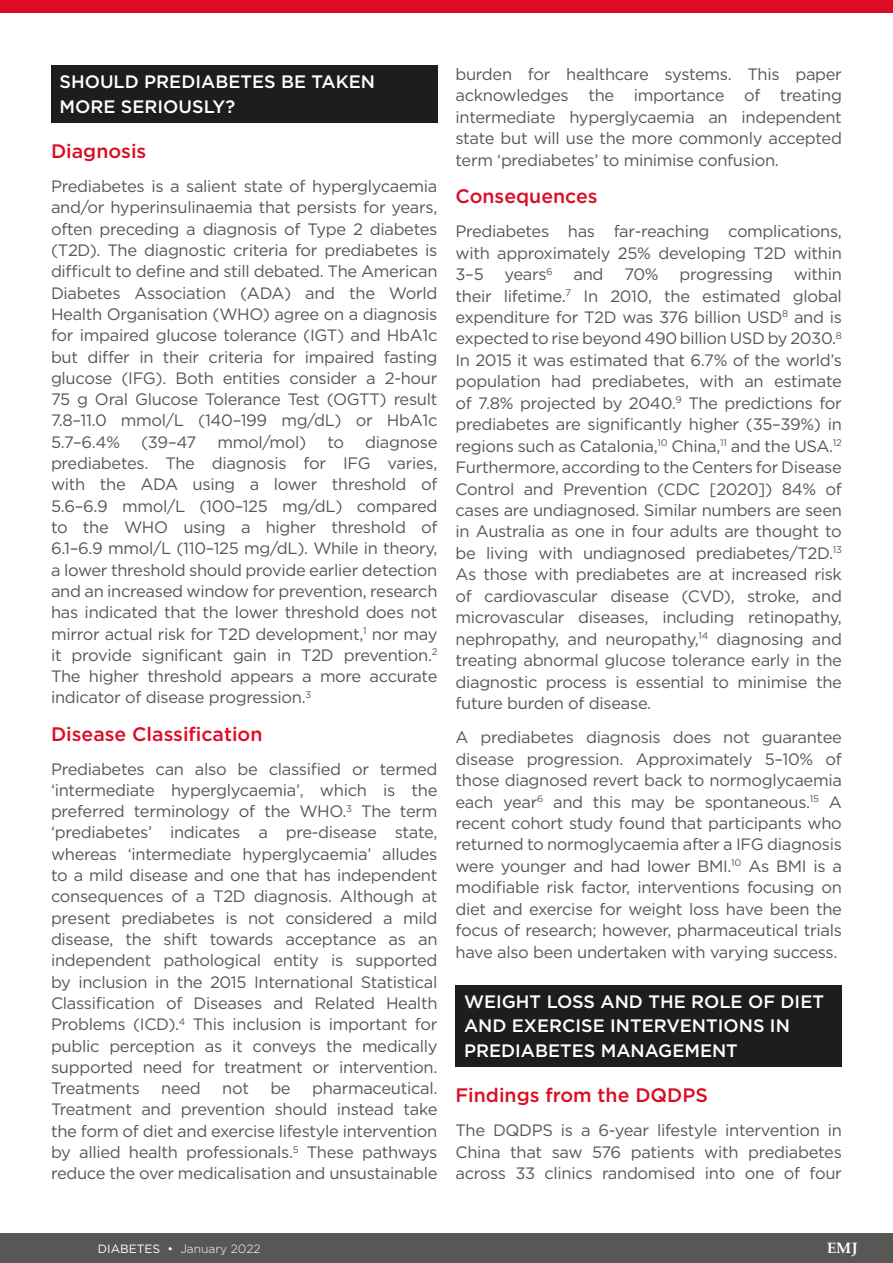
<style>
.page{position:relative;width:893px;height:1263px;background:#fff}
.page>*{position:absolute;margin:0;border:0;box-sizing:border-box;transform-origin:0 0}
.H2__Heading_2{font:500 19.5px "Gotham";color:#dc0c23}
.H1__Heading_1{font:500 18px/24.5px "Gotham";color:#fff}
.Body_Text__Justifica{font:16.5px/21.3px "Gotham";letter-spacing:-.02em;color:#575756;text-align:justify}
.t1{font:700 15px "Palatino Linotype";color:#fff}
.t2{font:300 12px "Gotham";color:#fff}
.s1{font-weight:400}
</style>
<div class="page">
<div style="left:0;top:0;width:893px;height:13px;background:#dc0c23"></div>
<div style="left:0;top:1233px;width:893px;height:30px;background:#575756"></div>
<div style="left:51px;top:65px;width:386px;height:57px;background:#1d1d1d"></div>
<div style="left:455px;top:985px;width:387px;height:81px;background:#1d1d1d"></div>
<p class="H1__Heading_1" style="left:60px;top:69px;width:317px">SHOULD PREDIABETES BE TAKEN<br>MORE SERIOUSLY?</p>
<p class="H2__Heading_2" style="left:51px;top:138px;width:97px">Diagnosis</p>
<p class="Body_Text__Justifica" style="left:51px;top:175px;width:388px">Prediabetes is a salient state of hyperglycaemia and/or hyperinsulinaemia that persists for years, often preceding a diagnosis of Type 2 diabetes (T2D). The diagnostic criteria for prediabetes is difficult to define and still debated. The American Diabetes Association (ADA) and the World Health Organisation (WHO) agree on a diagnosis for impaired glucose tolerance (IGT) and HbA1c but differ in their criteria for impaired fasting glucose (IFG). Both entities consider a 2-hour 75 g Oral Glucose Tolerance Test (OGTT) result 7.8–11.0 mmol/L (140–199 mg/dL) or HbA1c 5.7–6.4%</p>
<p class="Body_Text__Justifica" style="left:141px;top:431px;width:57px">(39–47</p>
<p class="Body_Text__Justifica" style="left:217px;top:431px;width:91px">mmol/mol)</p>
<p class="Body_Text__Justifica" style="left:327px;top:431px;width:18px">to</p>
<p class="Body_Text__Justifica" style="left:51px;top:431px;width:388px;text-indent:314px">diagnose prediabetes. The diagnosis for IFG varies, with the ADA using a lower threshold of 5.6–6.9 mmol/L (100–125 mg/dL) compared to the WHO using a higher threshold of 6.1–6.9 mmol/L (110–125 mg/dL). While in theory, a lower threshold should provide earlier detection and an increased window for prevention, research has indicated that the lower threshold does not mirror actual risk for T2D development,<sup>1</sup> nor may it provide significant gain in T2D prevention.<sup>2<br></sup>The higher threshold appears a more accurate indicator of disease progression.<sup>3</sup></p>
<p class="H2__Heading_2" style="left:51px;top:721px;width:213px">Disease Classification</p>
<p class="Body_Text__Justifica" style="left:51px;top:758px;width:388px">Prediabetes can also be classified or termed ‘intermediate hyperglycaemia’, which is the preferred terminology of the WHO.<sup>3</sup> The term ‘prediabetes’ indicates a pre-disease state, whereas ‘intermediate hyperglycaemia’ alludes to a mild disease and one that has independent consequences of a T2D diagnosis. Although at present prediabetes is not considered a mild disease, the shift towards acceptance as an independent pathological entity is supported by inclusion in the 2015 International Statistical Classification of Diseases and Related Health Problems (ICD).<sup>4</sup> This inclusion is important for public perception as it conveys the medically supported need for treatment or intervention.<br>Treatments</p>
<p class="Body_Text__Justifica" style="left:51px;top:1077px;width:388px;text-indent:261px">pharmaceutical.<br>Treatment and prevention should instead take the form of diet and exercise lifestyle intervention by allied health professionals.<sup>5</sup> These pathways reduce the over medicalisation and unsustainable</p>
<p class="Body_Text__Justifica" style="left:161px;top:1077px;width:41px">need</p>
<p class="Body_Text__Justifica" style="left:222px;top:1077px;width:28px">not</p>
<p class="Body_Text__Justifica" style="left:270px;top:1077px;width:22px">be</p>
<p class="Body_Text__Justifica" style="left:455px;top:63px;width:388px">burden for healthcare systems. This paper acknowledges the importance of treating intermediate hyperglycaemia an independent state but will use the more commonly accepted term ‘prediabetes’ to minimise confusion.</p>
<p class="H2__Heading_2" style="left:455px;top:183px;width:144px">Consequences</p>
<p class="Body_Text__Justifica" style="left:455px;top:220px;width:388px">Prediabetes has far-reaching complications, with approximately 25% developing T2D within 3–5</p>
<p class="Body_Text__Justifica" style="left:505px;top:263px;width:50px">years<sup>6</sup></p>
<p class="Body_Text__Justifica" style="left:573px;top:263px;width:32px">and</p>
<p class="Body_Text__Justifica" style="left:624px;top:263px;width:36px">70%</p>
<p class="Body_Text__Justifica" style="left:679px;top:263px;width:95px">progressing</p>
<p class="Body_Text__Justifica" style="left:455px;top:263px;width:388px;text-indent:338px">within their lifetime.<sup>7</sup> In 2010, the estimated global expenditure for T2D was 376 billion USD<sup>8</sup> and is expected to rise beyond 490 billion USD by 2030.<sup>8<br></sup>In 2015 it was estimated that 6.7% of the world’s population had prediabetes, with an estimate of 7.8% projected by 2040.<sup>9</sup> The predictions for prediabetes are significantly higher (35–39%) in regions such as Catalonia,<sup>10</sup> China,<sup>11</sup> and the USA.<sup>12<br></sup>Furthermore, according to the Centers for Disease Control and Prevention (CDC [2020]) 84% of cases are undiagnosed. Similar numbers are seen in Australia as one in four adults are thought to be living with undiagnosed prediabetes/T2D.<sup>13<br></sup>As those with prediabetes are at increased risk of cardiovascular disease (CVD), stroke, and microvascular diseases, including retinopathy, nephropathy, and neuropathy,<sup>14</sup> diagnosing and treating abnormal glucose tolerance early in the diagnostic process is essential to minimise the future burden of disease.</p>
<p class="Body_Text__Justifica" style="left:455px;top:726px;width:388px">A prediabetes diagnosis does not guarantee disease progression. Approximately 5–10% of those diagnosed revert back to normoglycaemia each year<sup>6</sup> and this may be spontaneous.<sup>15</sup> A recent cohort study found that participants who returned to normoglycaemia after a IFG diagnosis were younger and had lower BMI.<sup>10</sup> As BMI is a modifiable risk factor, interventions focusing on diet and exercise for weight loss have been the focus of research; however, pharmaceutical trials have also been undertaken with varying success.</p>
<p class="H1__Heading_1" style="left:464px;top:989px;width:361px">WEIGHT LOSS AND THE ROLE OF DIET<br>AND EXERCISE INTERVENTIONS IN<br>PREDIABETES MANAGEMENT</p>
<p class="H2__Heading_2" style="left:455px;top:1082px;width:254px">Findings from the DQDPS</p>
<p class="Body_Text__Justifica" style="left:455px;top:1119px;width:388px">The DQDPS is a 6-year lifestyle intervention in China that saw 576 patients with prediabetes across 33 clinics randomised into one of four</p>
<p class="t2" style="left:98px;top:1241px;width:164px"><span class="s1">DIABETES •</span> January 2022</p>
<p class="t1" style="left:827px;top:1238px;width:32px">EMJ</p>
</div>
